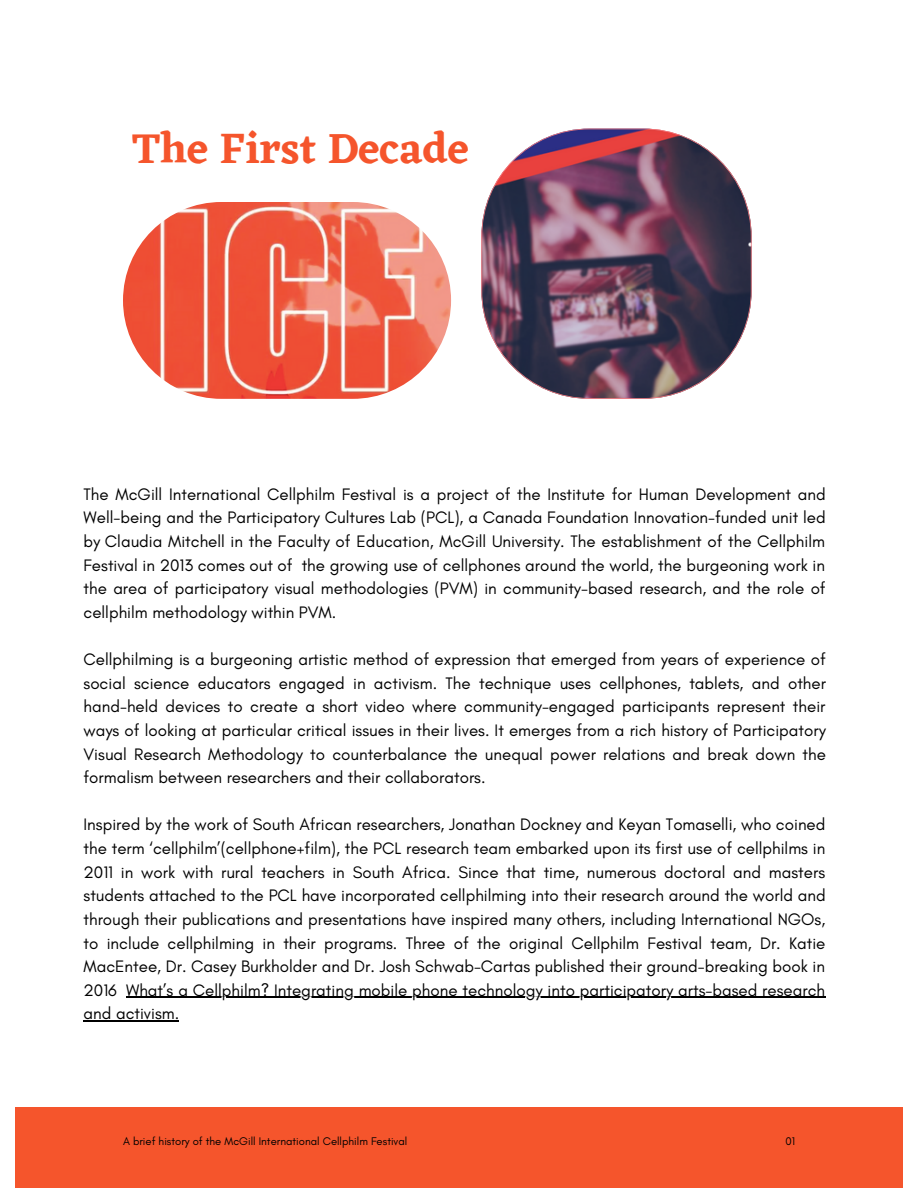
<style>
.page{position:relative;width:918px;height:1188px;background:#fff}
.page>*{position:absolute;margin:0;border:0;box-sizing:border-box;transform-origin:0 0}
.t1{font:600 43.5px "Eczar";color:#f5552c}
.t2{font:16.95px/23.7px "Glacial Indifference";color:#000;text-align:justify}
.t3{font:11.25px "Glacial Indifference";color:#000}
</style>
<div class="page">
<svg style="left:481px;top:129px;width:271px;height:270px;background:#795e72"></svg>
<img style="left:123px;top:202px;width:328px;height:197px;border-radius:98px">
<div style="left:15px;top:1107px;width:888px;height:81px;background:#f5552c"></div>
<hr style="left:126px;top:997px;width:699px;height:1px;background:#000">
<hr style="left:84px;top:1021px;width:95px;height:1px;background:#000">
<p class="t1" style="left:132px;top:122px;width:338px">The First Decade</p>
<p class="t2" style="left:84px;top:482px;width:744px">The McGill International Cellphilm Festival is a project of the Institute for Human Development and Well-being and the Participatory Cultures Lab (PCL), a Canada Foundation Innovation-funded unit led by Claudia Mitchell in the Faculty of Education, McGill University. The establishment of the Cellphilm Festival in 2013 comes out of the growing use of cellphones around the world, the burgeoning work in the area of participatory visual methodologies (PVM) in community-based research, and the role of cellphilm methodology within PVM.</p>
<p class="t2" style="left:84px;top:647px;width:744px">Cellphilming is a burgeoning artistic method of expression that emerged from years of experience of social science educators engaged in activism. The technique uses cellphones, tablets, and other hand-held devices to create a short video where community-engaged participants represent their ways of looking at particular critical issues in their lives. It emerges from a rich history of Participatory Visual Research Methodology to counterbalance the unequal power relations and break down the formalism between researchers and their collaborators.</p>
<p class="t2" style="left:84px;top:813px;width:744px">Inspired by the work of South African researchers, Jonathan Dockney and Keyan Tomaselli, who coined the term ‘cellphilm’(cellphone+film), the PCL research team embarked upon its first use of cellphilms in 2011 in work with rural teachers in South Africa. Since that time, numerous doctoral and masters students attached to the PCL have incorporated cellphilming into their research around the world and through their publications and presentations have inspired many others, including International NGOs, to include cellphilming in their programs. Three of the original Cellphilm Festival team, Dr. Katie MacEntee, Dr. Casey Burkholder and Dr. Josh Schwab-Cartas published their ground-breaking book in 2016 What’s a Cellphilm? Integrating mobile phone technology into participatory arts-based research and activism.</p>
<p class="t3" style="left:123px;top:1134px;width:286px">A brief history of the McGill International Cellphilm Festival</p>
<p class="t3" style="left:785px;top:1134px;width:11px">01</p>
</div>
